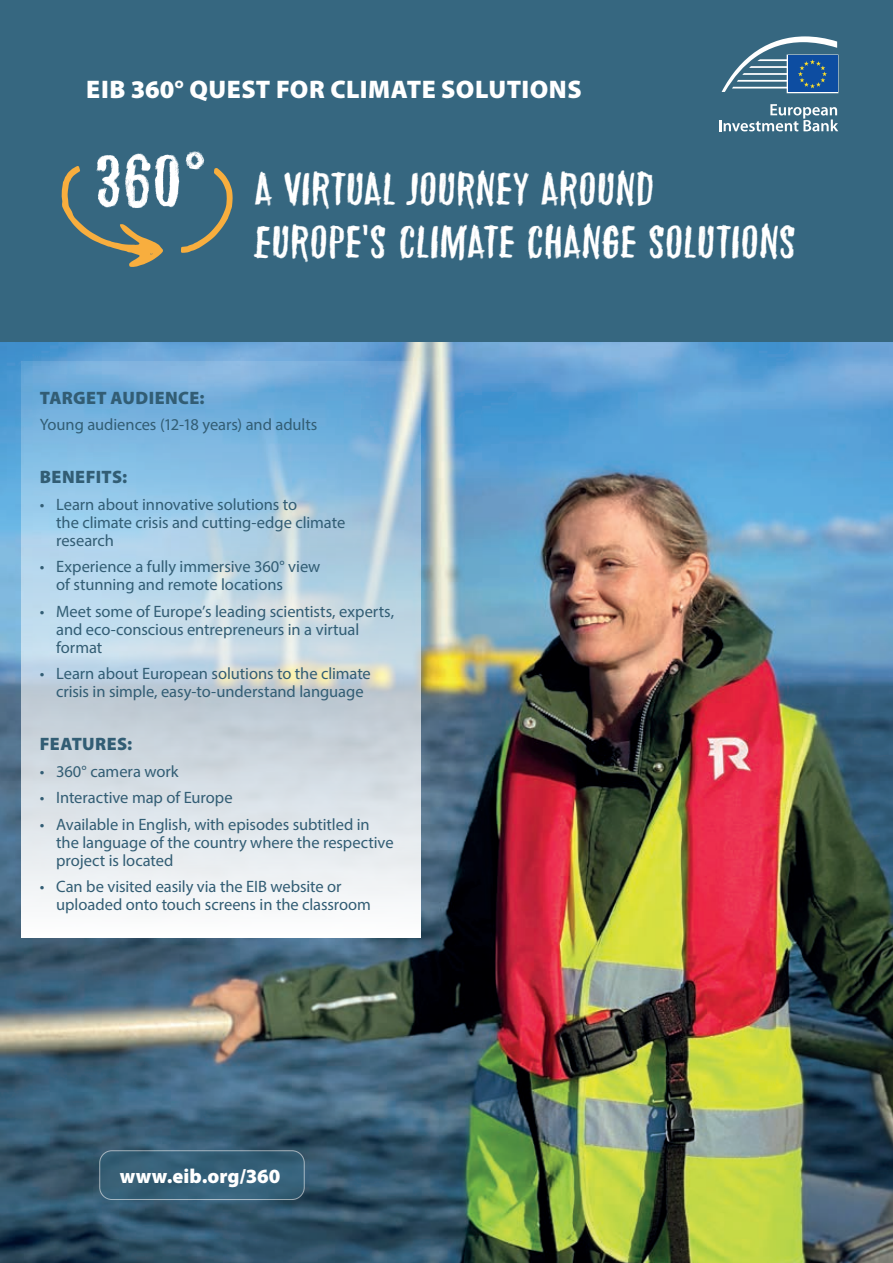
<style>
.page{position:relative;width:893px;height:1263px;background:#fff}
.page>*{position:absolute;margin:0;border:0;box-sizing:border-box;transform-origin:0 0}
._360{font:81.45px "Marchofthepigs";color:#fff}
.TITRE_LEAFLET{font:49.5px/52.5px "Marchofthepigs";letter-spacing:-.005em;color:#fff}
.PETIT_TITRE{font:900 25.5px "Myriad Pro";letter-spacing:.015em;color:#fff}
.WWW_EIB{font:900 20.25px "Myriad Pro";letter-spacing:.005em;color:#fff}
.TITRE_BOX{font:900 18px "Myriad Pro";letter-spacing:.02em;color:#325d74}
.TEXTE_BOX_BULLET{font:16.5px/18px "Myriad Pro";letter-spacing:-.005em;color:#325d74}
.TEXTE_BOX{font:16.5px "Myriad Pro";letter-spacing:-.005em;color:#325d74}
</style>
<div class="page">
<div style="left:0;top:0;width:893px;height:1157px;background:#366780"></div>
<img style="left:0;top:342px;width:893px;height:921px">
<svg style="left:722px;top:36px;width:116px;height:57px"></svg>
<svg style="left:719px;top:104px;width:119px;height:27px"></svg>
<svg style="left:21px;top:361px;width:400px;height:576px;background:#bbd3e4"></svg>
<svg style="left:61px;top:166px;width:102px;height:101px"></svg>
<svg style="left:181px;top:151px;width:52px;height:102px"></svg>
<div style="left:100px;top:1151px;width:204px;height:48px;background:#366178;border-radius:12px"></div>
<div style="left:99px;top:1150px;width:206px;height:50px;border:1px solid #fff;border-radius:12px"></div>
<p class="PETIT_TITRE" style="left:86px;top:72px;width:497px">EIB 360° QUEST FOR CLIMATE SOLUTIONS</p>
<p class="_360" style="left:93px;top:142px;width:91px">360</p>
<p class="TITRE_LEAFLET" style="left:254px;top:163px;width:543px">A VIRTUAL JOURNEY AROUND<br>EUROPE’'S CLIMATE CHANGE SOLUTIONS</p>
<p class="TITRE_BOX" style="left:40px;top:386px;width:166px">TARGET AUDIENCE:</p>
<p class="TEXTE_BOX" style="left:40px;top:414px;width:279px">Young audiences (12-18 years) and adults</p>
<p class="TITRE_BOX" style="left:40px;top:465px;width:89px">BENEFITS:</p>
<p class="TEXTE_BOX_BULLET" style="left:56px;top:495px;width:291px;text-indent:-16px">• Learn about innovative solutions to<br>the climate crisis and cutting-edge climate research</p>
<p class="TEXTE_BOX_BULLET" style="left:56px;top:557px;width:266px;text-indent:-16px">• Experience a fully immersive 360° view of stunning and remote locations</p>
<p class="TEXTE_BOX_BULLET" style="left:56px;top:602px;width:340px;text-indent:-16px">• Meet some of Europe’s leading scientists, experts, and eco-conscious entrepreneurs in a virtual format</p>
<p class="TEXTE_BOX_BULLET" style="left:40px;top:664px;width:333px;text-align:center">• Learn about European solutions to the climate crisis in simple, easy-to-understand language</p>
<p class="TITRE_BOX" style="left:40px;top:732px;width:94px">FEATURES:</p>
<p class="TEXTE_BOX_BULLET" style="left:40px;top:762px;width:140px">• 360° camera work</p>
<p class="TEXTE_BOX_BULLET" style="left:40px;top:788px;width:194px">• Interactive map of Europe</p>
<p class="TEXTE_BOX_BULLET" style="left:56px;top:815px;width:339px;text-indent:-16px">• Available in English, with episodes subtitled in the language of the country where the respective project is located</p>
<p class="TEXTE_BOX_BULLET" style="left:56px;top:877px;width:316px;text-indent:-16px">• Can be visited easily via the EIB website or uploaded onto touch screens in the classroom</p>
<p class="WWW_EIB" style="left:120px;top:1162px;width:162px">www.eib.org/360</p>
</div>
